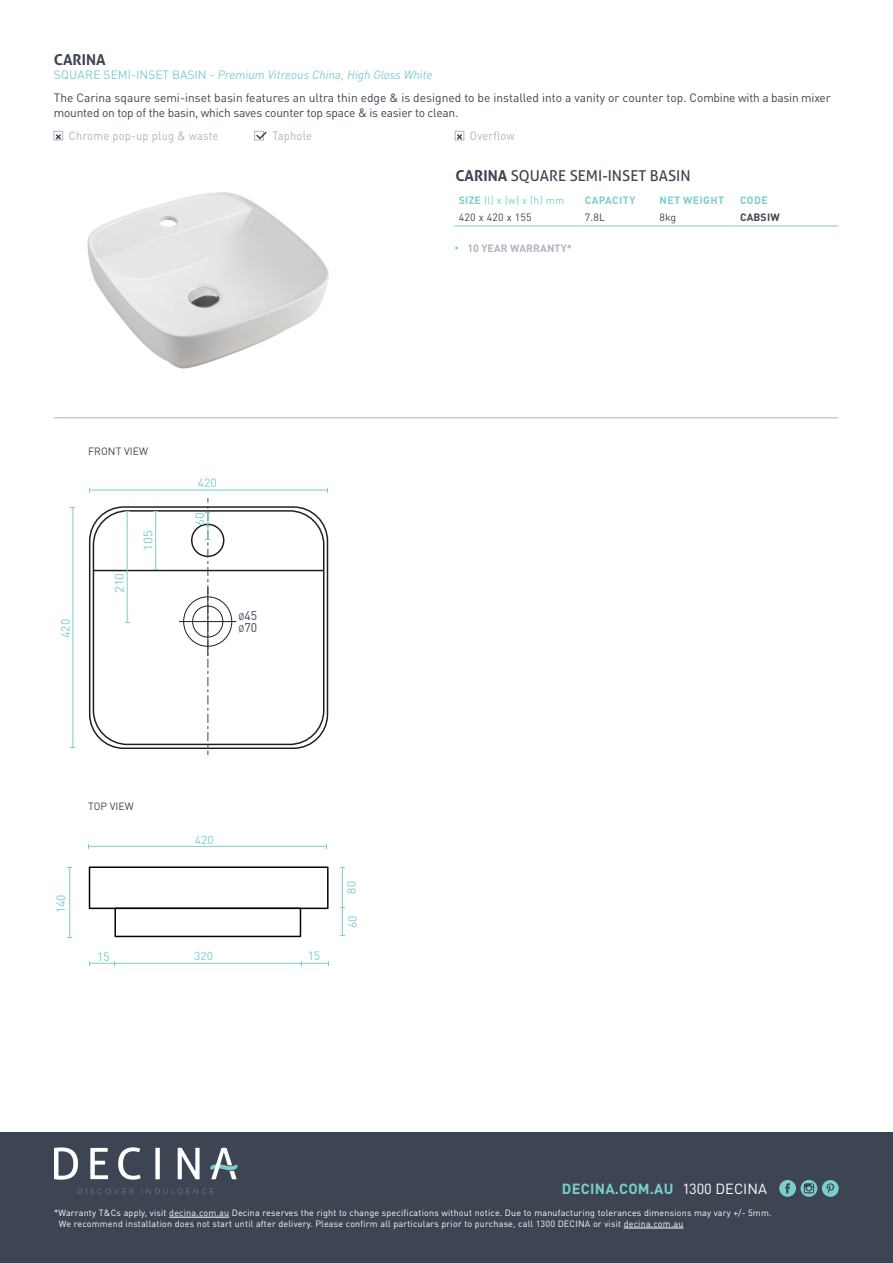
<style>
.page{position:relative;width:893px;height:1263px;background:#fff}
.page>*{position:absolute;margin:0;border:0;box-sizing:border-box;transform-origin:0 0}
.Sub_head{font:15px "Aller";color:#3d4452}
.Sub_head-2{font:700 15px "Aller";color:#3d4452}
.t1{font:700 14.55px "DIN Pro";letter-spacing:.02em;color:#7bcdce}
.t2{font:14.55px "DIN Pro";color:#fff}
.t3{font:12.6px/11.9px "DIN Pro";color:#3d4452}
.t4{font:12.15px "DIN Pro";color:#7bcdce;scale:1.08 1}
.Sub_head-3{font:12px/14.4px "DIN Pro";letter-spacing:-.01em;color:#3d4452}
.Sub_head-4{font:italic 12px "DIN Pro";color:#7bcdce}
.Table_text{font:12px "DIN Pro";letter-spacing:.02em;color:#adb5c1;scale:.93 1}
.t5{font:12px "DIN Pro";color:#7bcdce}
.t6{font:12px "DIN Pro";color:#7bcdce;scale:1.08 1}
.t7{font:11.55px "DIN Pro";color:#7bcdce;scale:1.05 1}
.Body{font:700 10.5px "DIN Pro";letter-spacing:.04em;color:#7bcdce}
.Specs_Heading{font:10.5px "DIN Pro";letter-spacing:.02em;color:#3d4452}
.Body-2{font:10.5px "DIN Pro";color:#7bcdce}
.t8{font:700 10.5px "DIN Pro";letter-spacing:.01em;color:#adb5c1}
.Sub_head-5{font:10.5px "DIN Pro";color:#3d4452}
.Specs_Heading-2{font:700 10.5px "DIN Pro";letter-spacing:.02em;color:#3d4452}
.Body-3{font:9px/10.8px "DIN Pro";letter-spacing:.02em;color:#fff}
.s1{font-style:normal}
.s2{font-weight:700}
.s3{font-size:9.45px}
.s4{font-size:9px;color:#7bcdce}
</style>
<div class="page">
<div style="left:0;top:1133px;width:893px;height:130px;background:#3d4452"></div>
<svg style="left:78px;top:1188px;width:56px;height:6px"></svg>
<svg style="left:142px;top:1188px;width:72px;height:6px"></svg>
<svg style="left:54px;top:1147px;width:24px;height:33px"></svg>
<svg style="left:90px;top:1148px;width:18px;height:31px"></svg>
<svg style="left:118px;top:1147px;width:23px;height:33px"></svg>
<svg style="left:155px;top:1148px;width:5px;height:31px"></svg>
<svg style="left:178px;top:1148px;width:22px;height:31px"></svg>
<svg style="left:210px;top:1148px;width:27px;height:31px"></svg>
<div style="left:779px;top:1180px;width:17px;height:17px;background:#7bcdce;border-radius:50%"></div>
<svg style="left:785px;top:1183px;width:5px;height:10px"></svg>
<svg style="left:800px;top:1180px;width:17px;height:17px"></svg>
<svg style="left:804px;top:1183px;width:10px;height:10px"></svg>
<div style="left:822px;top:1180px;width:17px;height:17px;background:#7bcdce;border-radius:50%"></div>
<svg style="left:826px;top:1183px;width:8px;height:10px"></svg>
<hr style="left:169px;top:1217px;width:60px;height:1px;background:#fff">
<hr style="left:624px;top:1228px;width:60px;height:1px;background:#fff">
<div style="left:254px;top:131px;width:10px;height:9px;border:1px solid #adb5c1"></div>
<svg style="left:256px;top:132px;width:11px;height:7px"></svg>
<svg style="left:88px;top:866px;width:241px;height:72px"></svg>
<hr style="left:88px;top:846px;width:238px;height:1px;background:#7bcdce">
<hr style="left:342px;top:867px;width:1px;height:41px;background:#7bcdce">
<hr style="left:89px;top:963px;width:239px;height:1px;background:#7bcdce">
<hr style="left:69px;top:867px;width:1px;height:70px;background:#7bcdce">
<svg style="left:340px;top:907px;width:5px;height:29px"></svg>
<div style="left:191px;top:524px;width:33px;height:33px;border:2px solid #231f20;border-radius:50%"></div>
<hr style="left:94px;top:570px;width:230px;height:1px;background:#231f20">
<div style="left:89px;top:506px;width:239px;height:243px;border:2px solid #231f20;border-radius:34px"></div>
<div style="left:93px;top:510px;width:231px;height:235px;border:2px solid #231f20;border-radius:34px"></div>
<hr style="left:73px;top:507px;width:1px;height:240px;background:#7bcdce">
<hr style="left:89px;top:490px;width:238px;height:1px;background:#7bcdce">
<hr style="left:179px;top:621px;width:57px;height:1px;background:#231f20">
<div style="left:192px;top:606px;width:31px;height:31px;border:1px solid #231f20;border-radius:50%"></div>
<div style="left:183px;top:597px;width:49px;height:49px;border:1px solid #231f20;border-radius:50%"></div>
<hr style="left:127px;top:512px;width:1px;height:110px;background:#7bcdce">
<hr style="left:155px;top:512px;width:1px;height:57px;background:#7bcdce">
<svg style="left:205px;top:498px;width:5px;height:257px"></svg>
<hr style="left:54px;top:418px;width:784px;height:1px;background:#adb5c1">
<hr style="left:455px;top:226px;width:125px;height:1px;background:#7bcdce">
<hr style="left:580px;top:226px;width:75px;height:1px;background:#7bcdce">
<hr style="left:655px;top:226px;width:81px;height:1px;background:#7bcdce">
<hr style="left:736px;top:226px;width:103px;height:1px;background:#7bcdce">
<img style="left:87px;top:192px;width:242px;height:177px">
<div style="left:54px;top:131px;width:9px;height:9px;border:1px solid #adb5c1"></div>
<svg style="left:54px;top:133px;width:8px;height:8px"></svg>
<div style="left:455px;top:131px;width:9px;height:9px;border:1px solid #adb5c1"></div>
<svg style="left:456px;top:133px;width:7px;height:8px"></svg>
<p class="Sub_head-2" style="left:54px;top:50px;width:53px">CARINA</p>
<p class="Sub_head-4" style="left:54px;top:66px;width:380px"><span class="s1">SQUARE SEMI-INSET BASIN -</span> Premium Vitreous China, High Gloss White</p>
<p class="Sub_head-3" style="left:54px;top:89px;width:778px">The Carina sqaure semi-inset basin features an ultra thin edge &amp; is designed to be installed into a vanity or counter top. Combine with a basin mixer mounted on top of the basin, which saves counter top space &amp; is easier to clean.</p>
<p class="Table_text" style="left:272px;top:126px;width:44px">Taphole</p>
<p class="Table_text" style="left:69px;top:126px;width:162px">Chrome pop-up plug &amp; waste</p>
<p class="Table_text" style="left:470px;top:126px;width:50px">Overflow</p>
<p class="Sub_head" style="left:455px;top:166px;width:237px"><span class="s2">CARINA</span> SQUARE SEMI-INSET BASIN</p>
<p class="Body-2" style="left:459px;top:192px;width:107px"><span class="s2">SIZE</span> (l) x (w) x (h) mm</p>
<p class="Body" style="left:585px;top:191px;width:52px">CAPACITY</p>
<p class="Body" style="left:659px;top:191px;width:66px">NET WEIGHT</p>
<p class="Body" style="left:740px;top:191px;width:29px">CODE</p>
<p class="Specs_Heading" style="left:459px;top:209px;width:74px">420 x 420 x 155</p>
<p class="Specs_Heading" style="left:585px;top:209px;width:22px">7.8L</p>
<p class="Specs_Heading" style="left:659px;top:209px;width:18px">8kg</p>
<p class="Specs_Heading-2" style="left:740px;top:209px;width:41px">CABSIW</p>
<p class="Sub_head-5" style="left:88px;top:442px;width:61px">FRONT VIEW</p>
<p class="t5" style="left:56px;top:638px;width:20px;rotate:-90deg">420</p>
<p class="t4" style="left:110px;top:593px;width:21px;rotate:-90deg">210</p>
<p class="t4" style="left:139px;top:551px;width:21px;rotate:-90deg">105</p>
<p class="t5" style="left:198px;top:473px;width:20px">420</p>
<p class="t6" style="left:190px;top:526px;width:14px;rotate:-90deg">60</p>
<p class="t3" style="left:239px;top:608px;width:20px"><span class="s3">Ø</span>45<br><span class="s3">Ø</span>70</p>
<p class="t5" style="left:51px;top:913px;width:20px;rotate:-90deg">140</p>
<p class="Sub_head-5" style="left:88px;top:798px;width:47px">TOP VIEW</p>
<p class="t7" style="left:195px;top:831px;width:20px">420</p>
<p class="t5" style="left:97px;top:947px;width:14px">15</p>
<p class="t7" style="left:194px;top:947px;width:20px">320</p>
<p class="t5" style="left:308px;top:946px;width:14px">15</p>
<p class="t5" style="left:342px;top:894px;width:14px;rotate:-90deg">80</p>
<p class="t5" style="left:343px;top:928px;width:14px;rotate:-90deg">60</p>
<p class="t8" style="left:455px;top:239px;width:119px"><span class="s4">•</span> 10 YEAR WARRANTY*</p>
<p class="t1" style="left:562px;top:1176px;width:113px">DECINA.COM.AU</p>
<p class="t2" style="left:682px;top:1177px;width:86px">1300 DECINA</p>
<p class="Body-3" style="left:59px;top:1206px;width:714px;text-indent:-5px">*Warranty T&amp;Cs apply, visit decina.com.au Decina reserves the right to change specifications without notice. Due to manufacturing tolerances dimensions may vary +/- 5mm.<br>We recommend installation does not start until after delivery. Please confirm all particulars prior to purchase, call 1300 DECINA or visit decina.com.au</p>
</div>
